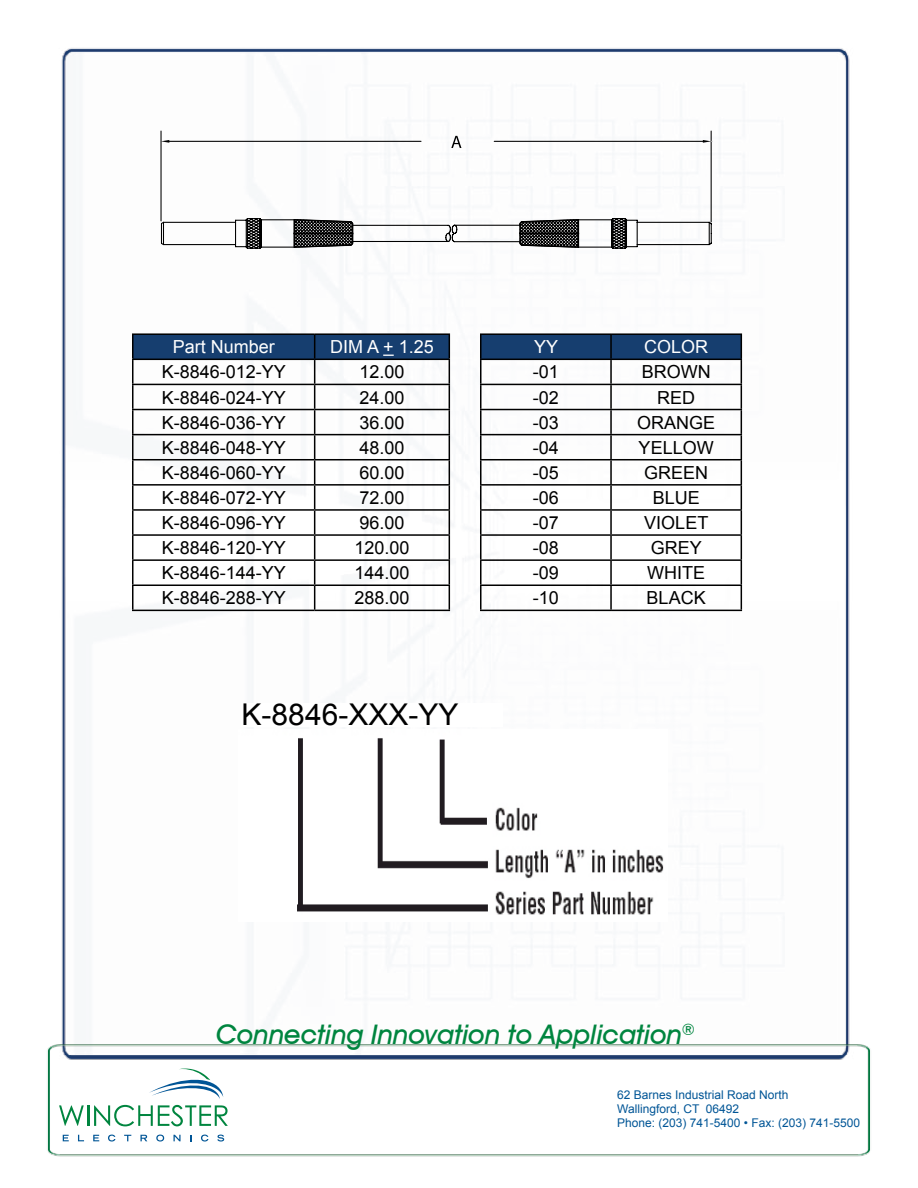
<style>
.page{position:relative;width:918px;height:1188px;background:#fff}
.page>*{position:absolute;margin:0;border:0;box-sizing:border-box;transform-origin:0 0}
.t1{font:30px "Arial";color:#000}
.t2{font:italic 500 27px "Avant Garde IT Cby BT";color:#00853f}
.t3{font:18px "Arial";color:#000}
.t4{font:18px "Arial";color:#fff}
.t5{font:12px/14.4px "Arial";color:#005596}
</style>
<div class="page">
<img style="left:61px;top:48px;width:789px;height:965px">
<img style="left:47px;top:1013px;width:824px;height:144px">
<div style="left:481px;top:334px;width:130px;height:25px;background:#163e6f"></div>
<div style="left:611px;top:334px;width:130px;height:25px;background:#163e6f"></div>
<hr style="left:480px;top:360px;width:2px;height:24px;background:#000">
<hr style="left:610px;top:360px;width:2px;height:24px;background:#000">
<hr style="left:480px;top:384px;width:131px;height:1px;background:#000">
<hr style="left:480px;top:385px;width:2px;height:24px;background:#000">
<hr style="left:611px;top:384px;width:131px;height:1px;background:#000">
<hr style="left:610px;top:385px;width:2px;height:24px;background:#000">
<hr style="left:480px;top:409px;width:131px;height:1px;background:#000">
<hr style="left:480px;top:410px;width:2px;height:24px;background:#000">
<hr style="left:611px;top:409px;width:131px;height:1px;background:#000">
<hr style="left:610px;top:410px;width:2px;height:24px;background:#000">
<hr style="left:480px;top:434px;width:131px;height:1px;background:#000">
<hr style="left:480px;top:435px;width:2px;height:24px;background:#000">
<hr style="left:611px;top:434px;width:131px;height:1px;background:#000">
<hr style="left:610px;top:435px;width:2px;height:24px;background:#000">
<hr style="left:480px;top:459px;width:131px;height:1px;background:#000">
<hr style="left:480px;top:460px;width:2px;height:24px;background:#000">
<hr style="left:611px;top:459px;width:131px;height:1px;background:#000">
<hr style="left:610px;top:460px;width:2px;height:24px;background:#000">
<hr style="left:480px;top:484px;width:131px;height:2px;background:#000">
<hr style="left:480px;top:486px;width:2px;height:23px;background:#000">
<hr style="left:611px;top:484px;width:131px;height:2px;background:#000">
<hr style="left:610px;top:486px;width:2px;height:23px;background:#000">
<hr style="left:480px;top:509px;width:131px;height:2px;background:#000">
<hr style="left:480px;top:511px;width:2px;height:23px;background:#000">
<hr style="left:611px;top:509px;width:131px;height:2px;background:#000">
<hr style="left:610px;top:511px;width:2px;height:23px;background:#000">
<hr style="left:480px;top:534px;width:131px;height:2px;background:#000">
<hr style="left:480px;top:536px;width:2px;height:23px;background:#000">
<hr style="left:611px;top:534px;width:131px;height:2px;background:#000">
<hr style="left:610px;top:536px;width:2px;height:23px;background:#000">
<hr style="left:480px;top:559px;width:131px;height:2px;background:#000">
<hr style="left:480px;top:561px;width:2px;height:24px;background:#000">
<hr style="left:611px;top:559px;width:131px;height:2px;background:#000">
<hr style="left:610px;top:561px;width:2px;height:24px;background:#000">
<hr style="left:480px;top:585px;width:131px;height:1px;background:#000">
<hr style="left:480px;top:586px;width:2px;height:24px;background:#000">
<hr style="left:611px;top:585px;width:131px;height:1px;background:#000">
<hr style="left:610px;top:586px;width:2px;height:24px;background:#000">
<hr style="left:480px;top:610px;width:131px;height:1px;background:#000">
<hr style="left:611px;top:610px;width:131px;height:1px;background:#000">
<hr style="left:480px;top:333px;width:131px;height:2px;background:#000">
<hr style="left:480px;top:335px;width:2px;height:24px;background:#000">
<hr style="left:480px;top:359px;width:131px;height:1px;background:#000">
<hr style="left:611px;top:333px;width:131px;height:2px;background:#000">
<hr style="left:610px;top:335px;width:2px;height:24px;background:#000">
<svg style="left:741px;top:335px;width:1px;height:275px"></svg>
<hr style="left:611px;top:359px;width:131px;height:1px;background:#000">
<div style="left:133px;top:334px;width:182px;height:25px;background:#163e6f"></div>
<div style="left:315px;top:334px;width:134px;height:25px;background:#163e6f"></div>
<hr style="left:132px;top:360px;width:2px;height:24px;background:#000">
<hr style="left:132px;top:384px;width:183px;height:1px;background:#000">
<hr style="left:132px;top:385px;width:2px;height:24px;background:#000">
<hr style="left:315px;top:384px;width:135px;height:1px;background:#000">
<hr style="left:132px;top:409px;width:183px;height:1px;background:#000">
<hr style="left:132px;top:410px;width:2px;height:24px;background:#000">
<hr style="left:315px;top:409px;width:135px;height:1px;background:#000">
<hr style="left:132px;top:434px;width:183px;height:1px;background:#000">
<hr style="left:132px;top:435px;width:2px;height:24px;background:#000">
<hr style="left:315px;top:434px;width:135px;height:1px;background:#000">
<hr style="left:132px;top:459px;width:183px;height:1px;background:#000">
<hr style="left:132px;top:460px;width:2px;height:24px;background:#000">
<hr style="left:315px;top:459px;width:135px;height:1px;background:#000">
<hr style="left:132px;top:484px;width:183px;height:2px;background:#000">
<hr style="left:132px;top:486px;width:2px;height:23px;background:#000">
<hr style="left:315px;top:484px;width:135px;height:2px;background:#000">
<hr style="left:132px;top:509px;width:183px;height:2px;background:#000">
<hr style="left:132px;top:511px;width:2px;height:23px;background:#000">
<hr style="left:315px;top:509px;width:135px;height:2px;background:#000">
<hr style="left:132px;top:534px;width:183px;height:2px;background:#000">
<hr style="left:132px;top:536px;width:2px;height:23px;background:#000">
<hr style="left:315px;top:534px;width:135px;height:2px;background:#000">
<hr style="left:132px;top:559px;width:183px;height:2px;background:#000">
<hr style="left:132px;top:561px;width:2px;height:24px;background:#000">
<hr style="left:315px;top:559px;width:135px;height:2px;background:#000">
<hr style="left:132px;top:585px;width:183px;height:1px;background:#000">
<hr style="left:132px;top:586px;width:2px;height:24px;background:#000">
<hr style="left:315px;top:585px;width:135px;height:1px;background:#000">
<hr style="left:132px;top:610px;width:183px;height:1px;background:#000">
<hr style="left:315px;top:610px;width:135px;height:1px;background:#000">
<hr style="left:132px;top:333px;width:183px;height:2px;background:#000">
<hr style="left:132px;top:335px;width:2px;height:24px;background:#000">
<hr style="left:132px;top:359px;width:183px;height:1px;background:#000">
<hr style="left:315px;top:333px;width:135px;height:2px;background:#000">
<svg style="left:314px;top:335px;width:1px;height:275px"></svg>
<svg style="left:449px;top:335px;width:1px;height:275px"></svg>
<hr style="left:315px;top:359px;width:135px;height:1px;background:#000">
<svg style="left:160px;top:130px;width:552px;height:87px"></svg>
<svg style="left:161px;top:140px;width:8px;height:3px"></svg>
<svg style="left:703px;top:140px;width:9px;height:3px"></svg>
<svg style="left:160px;top:217px;width:552px;height:32px"></svg>
<svg style="left:451px;top:136px;width:10px;height:12px"></svg>
<img style="left:239px;top:730px;width:429px;height:192px">
<div style="left:242px;top:703px;width:261px;height:24px;background:#fff"></div>
<p class="t4" style="left:173px;top:340px;width:104px">Part Number</p>
<p class="t4" style="left:330px;top:335px;width:105px">DIM A + 1.25</p>
<p class="t3" style="left:162px;top:360px;width:126px">K-8846-012-YY</p>
<p class="t3" style="left:359px;top:365px;width:47px">12.00</p>
<p class="t3" style="left:162px;top:385px;width:126px">K-8846-024-YY</p>
<p class="t3" style="left:359px;top:385px;width:47px">24.00</p>
<p class="t3" style="left:162px;top:411px;width:126px">K-8846-036-YY</p>
<p class="t3" style="left:359px;top:416px;width:47px">36.00</p>
<p class="t3" style="left:162px;top:436px;width:126px">K-8846-048-YY</p>
<p class="t3" style="left:359px;top:436px;width:47px">48.00</p>
<p class="t3" style="left:162px;top:461px;width:126px">K-8846-060-YY</p>
<p class="t3" style="left:359px;top:466px;width:47px">60.00</p>
<p class="t3" style="left:162px;top:486px;width:126px">K-8846-072-YY</p>
<p class="t3" style="left:359px;top:486px;width:47px">72.00</p>
<p class="t3" style="left:162px;top:511px;width:126px">K-8846-096-YY</p>
<p class="t3" style="left:359px;top:511px;width:47px">96.00</p>
<p class="t3" style="left:162px;top:536px;width:126px">K-8846-120-YY</p>
<p class="t3" style="left:354px;top:541px;width:57px">120.00</p>
<p class="t3" style="left:162px;top:561px;width:126px">K-8846-144-YY</p>
<p class="t3" style="left:354px;top:561px;width:57px">144.00</p>
<p class="t3" style="left:162px;top:586px;width:126px">K-8846-288-YY</p>
<p class="t3" style="left:354px;top:591px;width:57px">288.00</p>
<h1 class="t1" style="left:242px;top:695px;width:218px">K-8846-XXX-YY</h1>
<p class="t4" style="left:534px;top:340px;width:26px">YY</p>
<p class="t4" style="left:644px;top:335px;width:66px">COLOR</p>
<p class="t3" style="left:533px;top:365px;width:28px">-01</p>
<p class="t3" style="left:642px;top:360px;width:70px">BROWN</p>
<p class="t3" style="left:533px;top:390px;width:28px">-02</p>
<p class="t3" style="left:657px;top:390px;width:39px">RED</p>
<p class="t3" style="left:533px;top:416px;width:28px">-03</p>
<p class="t3" style="left:637px;top:411px;width:80px">ORANGE</p>
<p class="t3" style="left:533px;top:436px;width:28px">-04</p>
<p class="t3" style="left:639px;top:436px;width:77px">YELLOW</p>
<p class="t3" style="left:533px;top:461px;width:28px">-05</p>
<p class="t3" style="left:644px;top:466px;width:66px">GREEN</p>
<p class="t3" style="left:533px;top:491px;width:28px">-06</p>
<p class="t3" style="left:653px;top:486px;width:49px">BLUE</p>
<p class="t3" style="left:533px;top:511px;width:28px">-07</p>
<p class="t3" style="left:644px;top:511px;width:66px">VIOLET</p>
<p class="t3" style="left:533px;top:541px;width:28px">-08</p>
<p class="t3" style="left:651px;top:541px;width:53px">GREY</p>
<p class="t3" style="left:533px;top:561px;width:28px">-09</p>
<p class="t3" style="left:647px;top:566px;width:59px">WHITE</p>
<p class="t3" style="left:533px;top:591px;width:28px">-10</p>
<p class="t3" style="left:647px;top:586px;width:61px">BLACK</p>
<h2 class="t2" style="left:217px;top:1024px;width:480px">Connecting Innovation to Application<sup>®</sup></h2>
<p class="t5" style="left:617px;top:1088px;width:244px">62 Barnes Industrial Road North<br>Wallingford, CT 06492<br>Phone: (203) 741-5400 • Fax: (203) 741-5500</p>
</div>
